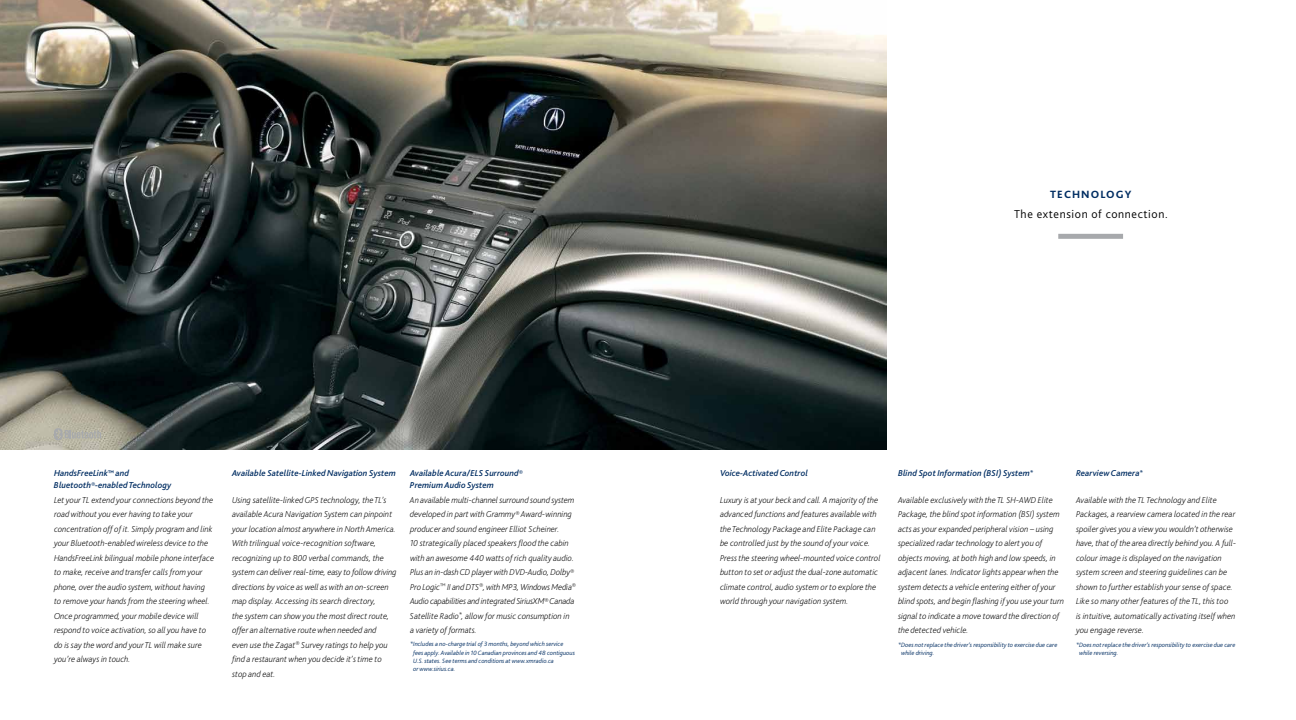
<style>
.page{position:relative;width:1296px;height:720px;background:#fff}
.page>*{position:absolute;margin:0;border:0;box-sizing:border-box;transform-origin:0 0}
.t1{font:300 12px "Bliss 2";letter-spacing:.05em;color:#000}
.t2{font:800 11px "Bliss 2";color:#002d62}
.t3{font:italic 200 9px/14.5px "Bliss 2";color:#000}
.t4{font:italic 500 9px/12px "Bliss 2";color:#002d62}
.t5{font:italic 300 6.5px/8px "Bliss 2";color:#002d62}
.s1{font-size:7px}
</style>
<div class="page">
<div style="left:1058px;top:234px;width:65px;height:5px;background:#a7a9ac"></div>
<img style="left:0;top:0;width:886px;height:450px">
<svg style="left:54px;top:428px;width:48px;height:12px"></svg>
<p class="t4" style="left:54px;top:467px;width:119px">HandsFreeLink<span class="s1">™</span> and<br>Bluetooth<span class="s1">®</span>-enabled Technology</p>
<p class="t3" style="left:54px;top:492px;width:162px">Let your TL extend your connections beyond the road without you ever having to take your concentration off of it. Simply program and link your Bluetooth-enabled wireless device to the HandsFreeLink bilingual mobile phone interface to make, receive and transfer calls from your phone, over the audio system, without having to remove your hands from the steering wheel.<br>Once programmed, your mobile device will respond to voice activation, so all you have to do is say the word and your TL will make sure you’re always in touch.</p>
<p class="t4" style="left:232px;top:467px;width:165px">Available Satellite-Linked Navigation System</p>
<p class="t3" style="left:232px;top:492px;width:166px">Using satellite-linked GPS technology, the TL’s available Acura Navigation System can pinpoint your location almost anywhere in North America.<br>With trilingual voice-recognition software, recognizing up to 800 verbal commands, the system can deliver real-time, easy to follow driving directions by voice as well as with an on-screen map display. Accessing its search directory,<br>the system can show you the most direct route, offer an alternative route when needed and<br>even use the Zagat<span class="s1">®</span> Survey ratings to help you find a restaurant when you decide it’s time to stop and eat.</p>
<p class="t4" style="left:410px;top:467px;width:114px">Available Acura/ELS Surround<span class="s1">®<br></span>Premium Audio System</p>
<p class="t3" style="left:410px;top:492px;width:168px">An available multi-channel surround sound system developed in part with Grammy<span class="s1">®</span> Award-winning producer and sound engineer Elliot Scheiner.<br>10 strategically placed speakers flood the cabin with an awesome 440 watts of rich quality audio.<br>Plus an in-dash CD player with DVD-Audio, Dolby<span class="s1">® </span>Pro Logic<span class="s1">™</span> II and DTS<span class="s1">®</span>, with MP3, Windows Media<span class="s1">® </span>Audio capabilities and integrated SiriusXM<span class="s1">®</span> Canada Satellite Radio<span class="s1">*</span>, allow for music consumption in<br>a variety of formats.</p>
<p class="t5" style="left:413px;top:640px;width:163px;text-indent:-3px">*Includes a no-charge trial of 3 months, beyond which service fees apply. Available in 10 Canadian provinces and 48 contiguous U.S. states. See terms and conditions at www.xmradio.ca<br>or www.sirius.ca.</p>
<p class="t2" style="left:1050px;top:188px;width:17px">TECHNO</p>
<p class="t2" style="left:1100px;top:188px;width:33px">LOGY</p>
<h1 class="t1" style="left:1014px;top:207px;width:155px">The extension of connection.</h1>
<p class="t4" style="left:720px;top:467px;width:89px">Voice-Activated Control</p>
<p class="t3" style="left:720px;top:492px;width:162px">Luxury is at your beck and call. A majority of the advanced functions and features available with the Technology Package and Elite Package can be controlled just by the sound of your voice.<br>Press the steering wheel-mounted voice control button to set or adjust the dual-zone automatic climate control, audio system or to explore the world through your navigation system.</p>
<p class="t4" style="left:898px;top:467px;width:137px">Blind Spot Information (BSI) System<span class="s1">*</span></p>
<p class="t3" style="left:898px;top:492px;width:167px">Available exclusively with the TL SH-AWD Elite Package, the blind spot information (BSI) system acts as your expanded peripheral vision – using specialized radar technology to alert you of objects moving, at both high and low speeds, in adjacent lanes. Indicator lights appear when the system detects a vehicle entering either of your blind spots, and begin flashing if you use your turn signal to indicate a move toward the direction of the detected vehicle.</p>
<p class="t5" style="left:901px;top:640px;width:158px;text-indent:-3px">*Does not replace the driver’s responsibility to exercise due care while driving.</p>
<p class="t4" style="left:1076px;top:467px;width:69px">Rearview Camera<span class="s1">*</span></p>
<p class="t3" style="left:1076px;top:492px;width:162px">Available with the TL Technology and Elite Packages, a rearview camera located in the rear spoiler gives you a view you wouldn’t otherwise have, that of the area directly behind you. A full&shy;colour image is displayed on the navigation system screen and steering guidelines can be shown to further establish your sense of space.<br>Like so many other features of the TL, this too<br>is intuitive, automatically activating itself when you engage reverse.</p>
<p class="t5" style="left:1079px;top:640px;width:158px;text-indent:-3px">*Does not replace the driver’s responsibility to exercise due care while reversing.</p>
</div>
